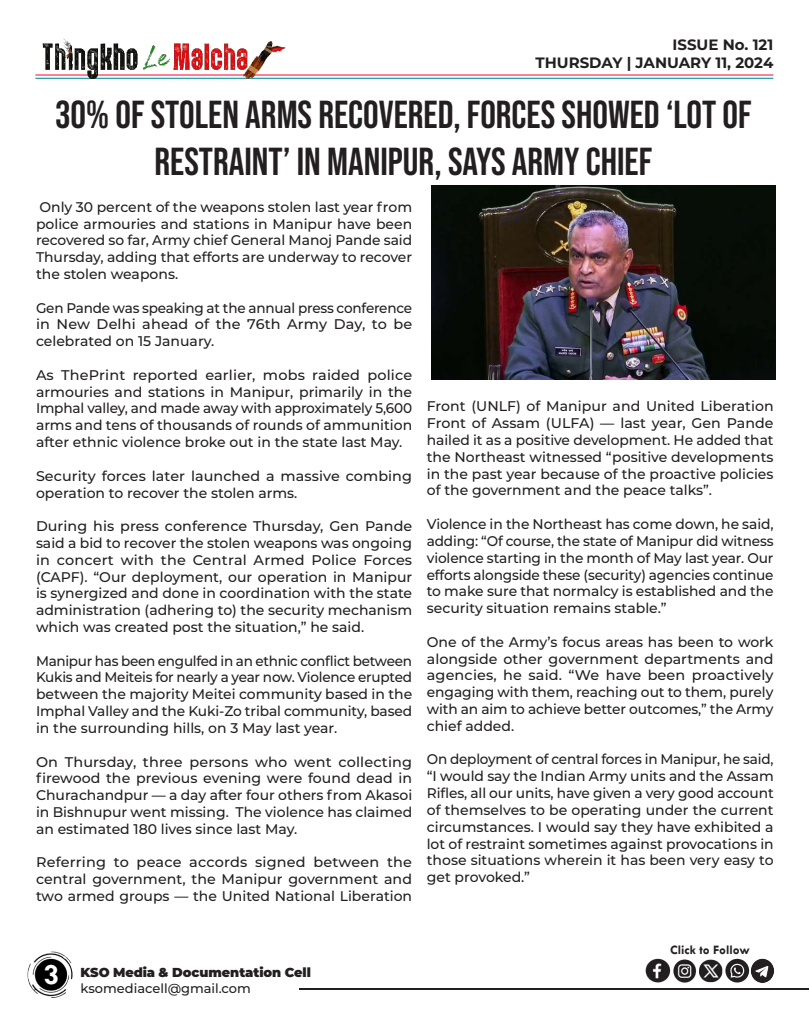
<style>
.page{position:relative;width:810px;height:1013px;background:#fff}
.page>*{position:absolute;margin:0;border:0;box-sizing:border-box;transform-origin:0 0}
.t1{font:39px/46.8px "Bebas Neue";color:#231f20;text-align:center}
.t2{font:700 30px "Tw Cen";color:#fff}
.t3{font:700 15px/18px "Montserrat";color:#231f20;text-align:right}
.t4{font:500 14px/16.8px "Montserrat";color:#231f20;text-align:justify}
.t5{font:900 13px "Montserrat";letter-spacing:-.005em;color:#231f20}
.t6{font:500 13px "Montserrat";color:#231f20}
.t7{font:700 13px "Tw Cen";color:#231f20}
</style>
<div class="page">
<hr style="left:299px;top:988px;width:509px;height:1px;background:#231f20">
<img style="left:27px;top:951px;width:46px;height:47px">
<hr style="left:35px;top:74px;width:738px;height:1px;background:#ff002d">
<hr style="left:35px;top:78px;width:738px;height:1px;background:#00848b">
<img style="left:35px;top:38px;width:254px;height:41px">
<img style="left:645px;top:958px;width:129px;height:25px">
<img style="left:431px;top:185px;width:345px;height:194px">
<p class="t3" style="left:535px;top:35px;width:239px">ISSUE No. 121<br>THURSDAY | JANUARY 11, 2024</p>
<h1 class="t1" style="left:55px;top:91px;width:698px">30% OF STOLEN ARMS RECOVERED, FORCES SHOWED ‘LOT OF<br>RESTRAINT’ IN MANIPUR, SAYS ARMY CHIEF</h1>
<p class="t4" style="left:36px;top:198px;width:378px">Only 30 percent of the weapons stolen last year from police armouries and stations in Manipur have been recovered so far, Army chief General Manoj Pande said Thursday, adding that efforts are underway to recover the stolen weapons.</p>
<p class="t4" style="left:36px;top:298px;width:378px">Gen Pande was speaking at the annual press conference in New Delhi ahead of the 76th Army Day, to be celebrated on 15 January.</p>
<p class="t4" style="left:36px;top:366px;width:378px">As ThePrint reported earlier, mobs raided police armouries and stations in Manipur, primarily in the Imphal valley, and made away with approximately 5,600 arms and tens of thousands of rounds of ammunition after ethnic violence broke out in the state last May.</p>
<p class="t4" style="left:36px;top:466px;width:378px">Security forces later launched a massive combing operation to recover the stolen arms.</p>
<p class="t4" style="left:36px;top:517px;width:378px">During his press conference Thursday, Gen Pande said a bid to recover the stolen weapons was ongoing in concert with the Central Armed Police Forces (CAPF). “Our deployment, our operation in Manipur is synergized and done in coordination with the state administration (adhering to) the security mechanism which was created post the situation,” he said.</p>
<p class="t4" style="left:36px;top:651px;width:378px">Manipur has been engulfed in an ethnic conflict between Kukis and Meiteis for nearly a year now. Violence erupted between the majority Meitei community based in the Imphal Valley and the Kuki-Zo tribal community, based in the surrounding hills, on 3 May last year.</p>
<p class="t4" style="left:36px;top:752px;width:378px">On Thursday, three persons who went collecting firewood the previous evening were found dead in Churachandpur — a day after four others from Akasoi in Bishnupur went missing. The violence has claimed an estimated 180 lives since last May.</p>
<p class="t4" style="left:36px;top:853px;width:378px">Referring to peace accords signed between the central government, the Manipur government and two armed groups — the United National Liberation</p>
<p class="t4" style="left:427px;top:397px;width:348px">Front (UNLF) of Manipur and United Liberation Front of Assam (ULFA) — last year, Gen Pande hailed it as a positive development. He added that the Northeast witnessed “positive developments in the past year because of the proactive policies of the government and the peace talks”.</p>
<p class="t4" style="left:427px;top:515px;width:348px">Violence in the Northeast has come down, he said, adding: “Of course, the state of Manipur did witness violence starting in the month of May last year. Our efforts alongside these (security) agencies continue to make sure that normalcy is established and the security situation remains stable.”</p>
<p class="t4" style="left:427px;top:632px;width:348px">One of the Army’s focus areas has been to work alongside other government departments and agencies, he said. “We have been proactively engaging with them, reaching out to them, purely with an aim to achieve better outcomes,” the Army chief added.</p>
<p class="t4" style="left:427px;top:750px;width:348px">On deployment of central forces in Manipur, he said, “I would say the Indian Army units and the Assam Rifles, all our units, have given a very good account of themselves to be operating under the current circumstances. I would say they have exhibited a lot of restraint sometimes against provocations in those situations wherein it has been very easy to get provoked.”</p>
<h2 class="t2" style="left:43px;top:956px;width:17px">3</h2>
<p class="t5" style="left:81px;top:962px;width:232px">KSO Media &amp; Documentation Cell</p>
<p class="t6" style="left:81px;top:978px;width:172px">ksomediacell@gmail.com</p>
<p class="t7" style="left:670px;top:942px;width:81px">Click to Follow</p>
</div>
